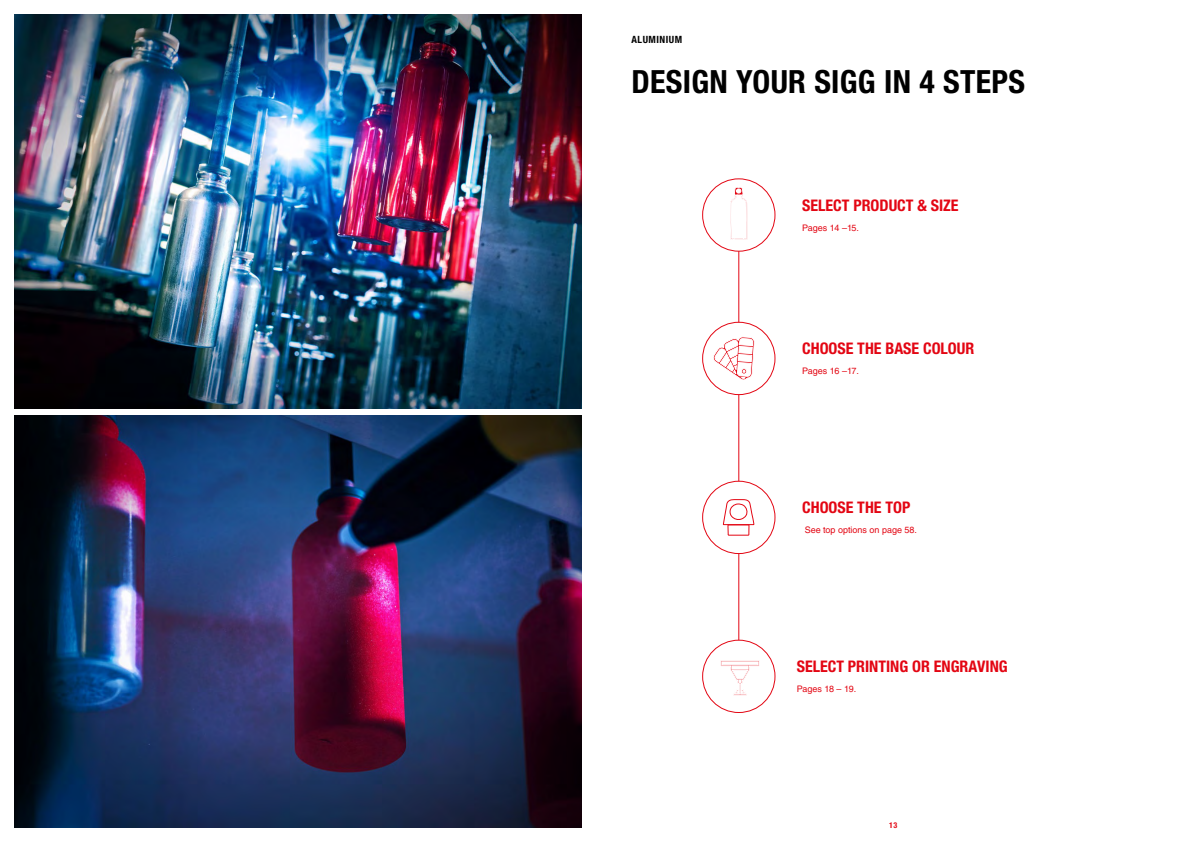
<style>
.page{position:relative;width:1191px;height:842px;background:#fff}
.page>*{position:absolute;margin:0;border:0;box-sizing:border-box;transform-origin:0 0}
.t1{font:700 condensed 32px "Helvetica Neue LT Std";letter-spacing:.01em;color:#000}
.t2{font:700 condensed 16px "Helvetica Neue LT Std";color:#e30613}
.t3{font:700 condensed 10px "Helvetica Neue LT Std";letter-spacing:.05em;color:#000}
.t4{font:9px "Helvetica LT Std";letter-spacing:-.02em;color:#e30613}
.t5{font:9px "Helvetica LT Std";color:#e30613}
.t6{font:700 condensed 8px "Helvetica Neue LT Std";color:#e30613}
</style>
<div class="page">
<img style="left:14px;top:416px;width:567px;height:412px">
<img style="left:14px;top:14px;width:567px;height:394px">
<hr style="left:738px;top:202px;width:1px;height:511px;background:#e30613">
<div style="left:702px;top:481px;width:73px;height:72px;background:#fff;border-radius:50%"></div>
<div style="left:702px;top:481px;width:73px;height:73px;border:1px solid #e30613;border-radius:50%"></div>
<svg style="left:722px;top:499px;width:32px;height:37px"></svg>
<div style="left:702px;top:179px;width:73px;height:72px;background:#fff;border-radius:50%"></div>
<div style="left:702px;top:179px;width:73px;height:72px;border:1px solid #e30613;border-radius:50%"></div>
<svg style="left:730px;top:187px;width:17px;height:53px"></svg>
<div style="left:702px;top:640px;width:73px;height:72px;background:#fff;border-radius:50%"></div>
<div style="left:702px;top:640px;width:73px;height:73px;border:1px solid #e30613;border-radius:50%"></div>
<svg style="left:720px;top:660px;width:39px;height:36px"></svg>
<div style="left:702px;top:322px;width:73px;height:73px;background:#fff;border-radius:50%"></div>
<svg style="left:711px;top:327px;width:43px;height:75px"></svg>
<p class="t3" style="left:631px;top:34px;width:52px">ALUMINIUM</p>
<h1 class="t1" style="left:631px;top:62px;width:395px">DESIGN YOUR SIGG IN 4 STEPS</h1>
<p class="t2" style="left:802px;top:195px;width:158px">SELECT PRODUCT &amp; SIZE</p>
<p class="t4" style="left:802px;top:222px;width:58px">Pages 14 –15.</p>
<p class="t2" style="left:802px;top:339px;width:174px">CHOOSE THE BASE COLOUR</p>
<p class="t4" style="left:802px;top:366px;width:58px">Pages 16 –17.</p>
<p class="t2" style="left:802px;top:498px;width:110px">CHOOSE THE TOP</p>
<p class="t5" style="left:804px;top:525px;width:114px">See top options on page 58.</p>
<p class="t2" style="left:796px;top:657px;width:213px">SELECT PRINTING OR ENGRAVING</p>
<p class="t4" style="left:796px;top:684px;width:61px">Pages 18 – 19.</p>
<p class="t6" style="left:889px;top:820px;width:10px">13</p>
</div>
